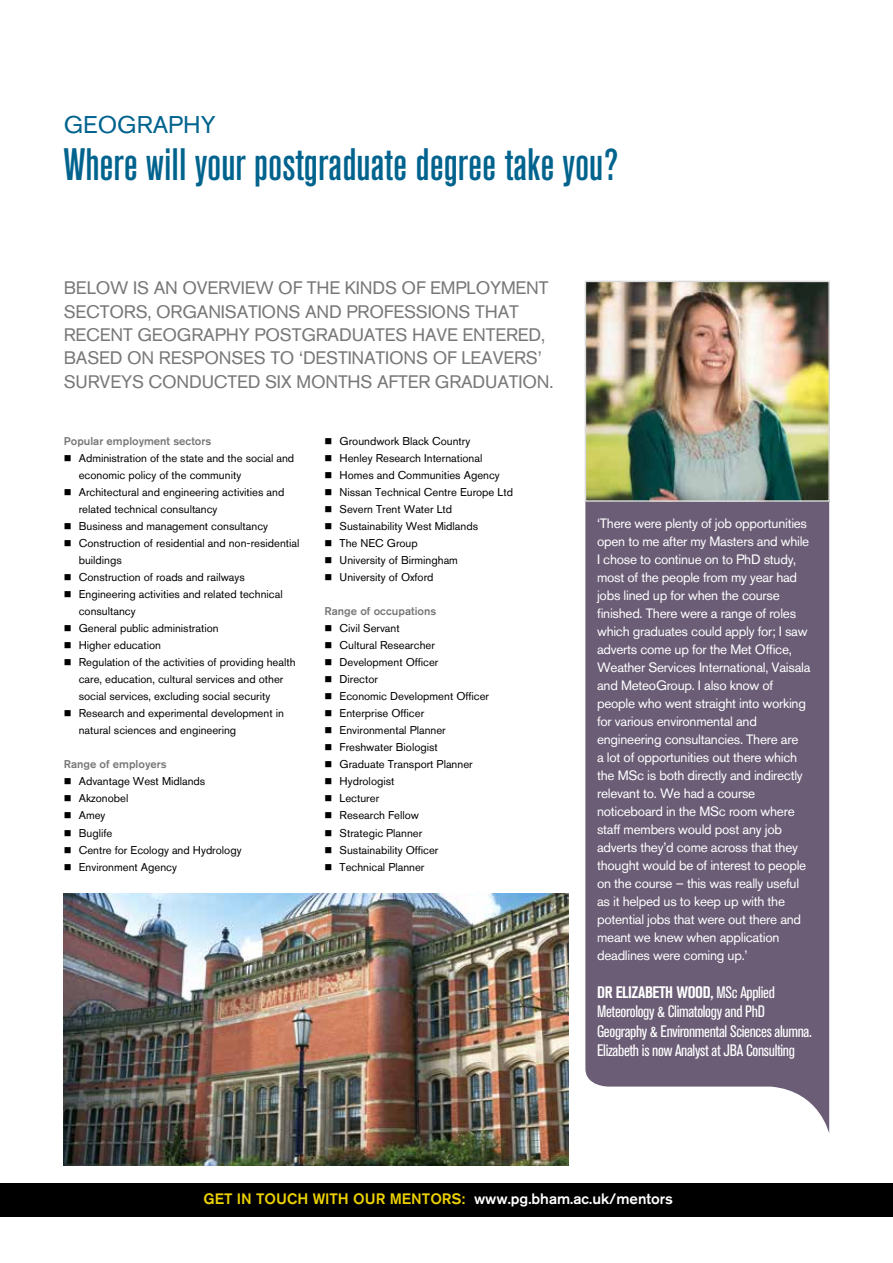
<style>
.page{position:relative;width:893px;height:1263px;background:#fff}
.page>*{position:absolute;margin:0;border:0;box-sizing:border-box;transform-origin:0 0}
.t1{font:500 condensed 45px "Akzidenz Grotesk BQ";color:#00638e}
.t2{font:24px "Akzidenz Grotesk BQ";color:#00638e}
.t3{font:18px/23.2px "Akzidenz Grotesk BQ";letter-spacing:-.01em;color:#797878}
.t4{font:condensed 16.5px/19.5px "Akzidenz Grotesk BQ";letter-spacing:-.02em;color:#fff}
.t5{font:500 15px "Akzidenz Grotesk BQ";color:#edd200}
.t6{font:13.5px/18px "Akzidenz Grotesk BQ";letter-spacing:-.02em;color:#fff}
.t7{font:11.25px/17px "Akzidenz Grotesk BQ";color:#000}
.t8{font:500 11.25px "Akzidenz Grotesk BQ";color:#797878}
.s1{font-weight:700}
.s2{color:#fff}
</style>
<div class="page">
<img style="left:64px;top:893px;width:504px;height:272px">
<div style="left:0;top:1183px;width:893px;height:33px;background:#000"></div>
<svg style="left:585px;top:502px;width:244px;height:630px;background:#75687f"></svg>
<img style="left:588px;top:284px;width:239px;height:215px">
<div style="left:585px;top:281px;width:245px;height:221px;border:2px solid #dadada"></div>
<h2 class="t2" style="left:64px;top:111px;width:153px">GEOGRAPHY</h2>
<h1 class="t1" style="left:64px;top:139px;width:556px">Where will your postgraduate degree take you?</h1>
<p class="t3" style="left:64px;top:276px;width:491px">BELOW IS AN OVERVIEW OF THE KINDS OF EMPLOYMENT SECTORS, ORGANISATIONS AND PROFESSIONS THAT RECENT GEOGRAPHY POSTGRADUATES HAVE ENTERED, BASED ON RESPONSES TO ‘DESTINATIONS OF LEAVERS’ SURVEYS CONDUCTED SIX MONTHS AFTER GRADUATION.</p>
<p class="t8" style="left:64px;top:434px;width:149px">Popular employment sectors</p>
<p class="t7" style="left:79px;top:450px;width:217px;text-indent:-15px">■ Administration of the state and the social and economic policy of the community</p>
<p class="t7" style="left:79px;top:484px;width:207px;text-indent:-15px">■ Architectural and engineering activities and related technical consultancy</p>
<p class="t7" style="left:64px;top:518px;width:206px">■ Business and management consultancy</p>
<p class="t7" style="left:79px;top:535px;width:222px;text-indent:-15px">■ Construction of residential and non-residential buildings</p>
<p class="t7" style="left:64px;top:569px;width:183px">■ Construction of roads and railways</p>
<p class="t7" style="left:79px;top:586px;width:205px;text-indent:-15px">■ Engineering activities and related technical consultancy</p>
<p class="t7" style="left:64px;top:620px;width:156px">■ General public administration</p>
<p class="t7" style="left:64px;top:637px;width:99px">■ Higher education</p>
<p class="t7" style="left:79px;top:654px;width:218px;text-indent:-15px">■ Regulation of the activities of providing health care, education, cultural services and other social services, excluding social security</p>
<p class="t7" style="left:79px;top:705px;width:207px;text-indent:-15px">■ Research and experimental development in natural sciences and engineering</p>
<p class="t8" style="left:64px;top:758px;width:104px">Range of employers</p>
<p class="t7" style="left:64px;top:773px;width:143px">■ Advantage West Midlands</p>
<p class="t7" style="left:64px;top:790px;width:66px">■ Akzonobel</p>
<p class="t7" style="left:64px;top:807px;width:43px">■ Amey</p>
<p class="t7" style="left:64px;top:824px;width:50px">■ Buglife</p>
<p class="t7" style="left:64px;top:841px;width:179px">■ Centre for Ecology and Hydrology</p>
<p class="t7" style="left:64px;top:858px;width:115px">■ Environment Agency</p>
<p class="t7" style="left:325px;top:433px;width:147px">■ Groundwork Black Country</p>
<p class="t7" style="left:325px;top:450px;width:159px">■ Henley Research International</p>
<p class="t7" style="left:325px;top:467px;width:177px">■ Homes and Communities Agency</p>
<p class="t7" style="left:325px;top:484px;width:190px">■ Nissan Technical Centre Europe Ltd</p>
<p class="t7" style="left:325px;top:501px;width:129px">■ Severn Trent Water Ltd</p>
<p class="t7" style="left:325px;top:518px;width:155px">■ Sustainability West Midlands</p>
<p class="t7" style="left:325px;top:535px;width:95px">■ The NEC Group</p>
<p class="t7" style="left:325px;top:552px;width:135px">■ University of Birmingham</p>
<p class="t7" style="left:325px;top:569px;width:110px">■ University of Oxford</p>
<p class="t8" style="left:325px;top:604px;width:113px">Range of occupations</p>
<p class="t7" style="left:325px;top:620px;width:77px">■ Civil Servant</p>
<p class="t7" style="left:325px;top:637px;width:112px">■ Cultural Researcher</p>
<p class="t7" style="left:325px;top:654px;width:115px">■ Development Officer</p>
<p class="t7" style="left:325px;top:671px;width:55px">■ Director</p>
<p class="t7" style="left:325px;top:688px;width:166px">■ Economic Development Officer</p>
<p class="t7" style="left:325px;top:705px;width:101px">■ Enterprise Officer</p>
<p class="t7" style="left:325px;top:722px;width:123px">■ Environmental Planner</p>
<p class="t7" style="left:325px;top:739px;width:115px">■ Freshwater Biologist</p>
<p class="t7" style="left:325px;top:756px;width:150px">■ Graduate Transport Planner</p>
<p class="t7" style="left:325px;top:773px;width:71px">■ Hydrologist</p>
<p class="t7" style="left:325px;top:790px;width:56px">■ Lecturer</p>
<p class="t7" style="left:325px;top:807px;width:96px">■ Research Fellow</p>
<p class="t7" style="left:325px;top:824px;width:99px">■ Strategic Planner</p>
<p class="t7" style="left:325px;top:841px;width:115px">■ Sustainability Officer</p>
<p class="t7" style="left:325px;top:858px;width:101px">■ Technical Planner</p>
<p class="t6" style="left:597px;top:514px;width:215px">‘There were plenty of job opportunities open to me after my Masters and while I chose to continue on to PhD study, most of the people from my year had jobs lined up for when the course finished. There were a range of roles which graduates could apply for; I saw adverts come up for the Met Office, Weather Services International, Vaisala and MeteoGroup. I also know of people who went straight into working for various environmental and engineering consultancies. There are<br>a lot of opportunities out there which the MSc is both directly and indirectly relevant to. We had a course noticeboard in the MSc room where staff members would post any job adverts they’d come across that they thought would be of interest to people on the course – this was really useful as it helped us to keep up with the potential jobs that were out there and meant we knew when application deadlines were coming up.’</p>
<h3 class="t4" style="left:597px;top:982px;width:216px"><span class="s1">DR ELIZABETH WOOD,</span> MSc Applied Meteorology &amp; Climatology and PhD Geography &amp; Environmental Sciences alumna.<br>Elizabeth is now Analyst at JBA Consulting</h3>
<h3 class="t5" style="left:203px;top:1189px;width:471px">GET IN TOUCH WITH OUR MENTORS: <span class="s2">www.pg.bham.ac.uk/mentors</span></h3>
</div>
